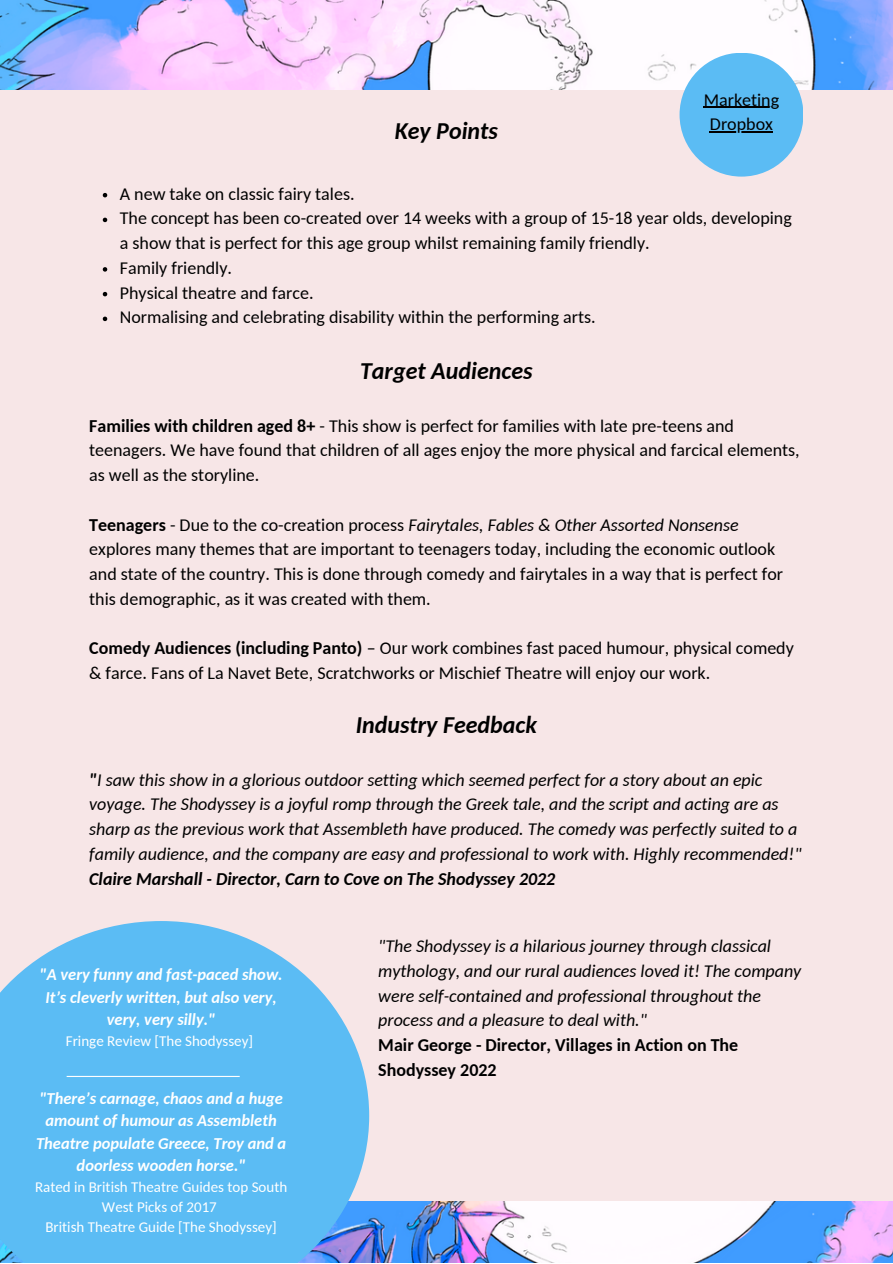
<style>
.page{position:relative;width:893px;height:1264px;background:#fff}
.page>*{position:absolute;margin:0;border:0;box-sizing:border-box;transform-origin:0 0}
.t1{font:italic 700 24px "Carlito";color:#000}
.t2{font:18px/24.8px "Carlito";color:#000}
.t3{font:italic 18px/24.8px "Carlito";color:#000}
.t4{font:700 18px/24.8px "Carlito";color:#000}
.t5{font:italic 700 18px "Carlito";color:#000}
.t6{font:italic 700 16.5px/22.5px "Carlito";color:#fff;text-align:center}
.t7{font:15px/20.2px "Carlito";color:#fff;text-align:center}
.s1{font-weight:700}
.s2{font-style:italic}
</style>
<div class="page">
<div style="left:0;top:0;width:892px;height:1262px;background:#f7e6e7"></div>
<img style="left:0;top:0;width:892px;height:90px">
<img style="left:369px;top:1201px;width:523px;height:61px">
<svg style="left:0;top:921px;width:369px;height:341px;background:#6bbff2"></svg>
<svg style="left:103px;top:193px;width:4px;height:4px"></svg>
<svg style="left:103px;top:218px;width:4px;height:4px"></svg>
<svg style="left:103px;top:267px;width:4px;height:5px"></svg>
<svg style="left:103px;top:292px;width:4px;height:4px"></svg>
<svg style="left:103px;top:316px;width:4px;height:5px"></svg>
<hr style="left:67px;top:1075px;width:173px;height:1px;background:#fff">
<div style="left:679px;top:53px;width:124px;height:124px;background:#5bbcf4;border-radius:50%"></div>
<hr style="left:703px;top:107px;width:76px;height:1px;background:#000">
<hr style="left:710px;top:131px;width:63px;height:2px;background:#000">
<p class="t1" style="left:394px;top:121px;width:105px">Key Points</p>
<p class="t2" style="left:703px;top:89px;width:77px;text-align:center">Marketing<br>Dropbox</p>
<p class="t2" style="left:120px;top:183px;width:236px">A new take on classic fairy tales.</p>
<p class="t2" style="left:120px;top:207px;width:673px">The concept has been co-created over 14 weeks with a group of 15-18 year olds, developing a show that is perfect for this age group whilst remaining family friendly.</p>
<p class="t2" style="left:120px;top:257px;width:114px">Family friendly.</p>
<p class="t2" style="left:120px;top:282px;width:195px">Physical theatre and farce.</p>
<p class="t2" style="left:120px;top:306px;width:477px">Normalising and celebrating disability within the performing arts.</p>
<p class="t1" style="left:360px;top:361px;width:174px">Target Audiences</p>
<p class="t2" style="left:89px;top:415px;width:712px"><span class="s1">Families with children aged 8+</span> - This show is perfect for families with late pre-teens and teenagers. We have found that children of all ages enjoy the more physical and farcical elements, as well as the storyline.</p>
<p class="t2" style="left:89px;top:513px;width:695px"><span class="s1">Teenagers</span> - Due to the co-creation process <span class="s2">Fairytales, Fables &amp; Other Assorted Nonsense </span>explores many themes that are important to teenagers today, including the economic outlook and state of the country. This is done through comedy and fairytales in a way that is perfect for this demographic, as it was created with them.</p>
<p class="t2" style="left:89px;top:637px;width:706px"><span class="s1">Comedy Audiences (including Panto)</span> – Our work combines fast paced humour, physical comedy &amp; farce. Fans of La Navet Bete, Scratchworks or Mischief Theatre will enjoy our work.</p>
<p class="t1" style="left:356px;top:714px;width:183px">Industry Feedback</p>
<p class="t3" style="left:89px;top:768px;width:713px"><span class="s1">"</span>I saw this show in a glorious outdoor setting which seemed perfect for a story about an epic voyage. The Shodyssey is a joyful romp through the Greek tale, and the script and acting are as sharp as the previous work that Assembleth have produced. The comedy was perfectly suited to a family audience, and the company are easy and professional to work with. Highly recommended!"</p>
<p class="t5" style="left:89px;top:871px;width:467px">Claire Marshall - Director, Carn to Cove on The Shodyssey 2022</p>
<p class="t6" style="left:40px;top:964px;width:244px">"A very funny and fast-paced show.<br>It’s cleverly written, but also very, very, very silly."</p>
<p class="t7" style="left:66px;top:1031px;width:189px">Fringe Review [The Shodyssey]</p>
<p class="t6" style="left:36px;top:1088px;width:251px">"There’s carnage, chaos and a huge amount of humour as Assembleth<br>Theatre populate Greece, Troy and a doorless wooden horse."</p>
<p class="t7" style="left:35px;top:1177px;width:254px">Rated in British Theatre Guides top South<br>West Picks of 2017</p>
<p class="t7" style="left:45px;top:1218px;width:233px">British Theatre Guide [The Shodyssey]</p>
<p class="t3" style="left:378px;top:935px;width:424px">"The Shodyssey is a hilarious journey through classical mythology, and our rural audiences loved it! The company were self-contained and professional throughout the process and a pleasure to deal with."</p>
<p class="t4" style="left:378px;top:1034px;width:361px">Mair George - Director, Villages in Action on The<br>Shodyssey 2022</p>
</div>
